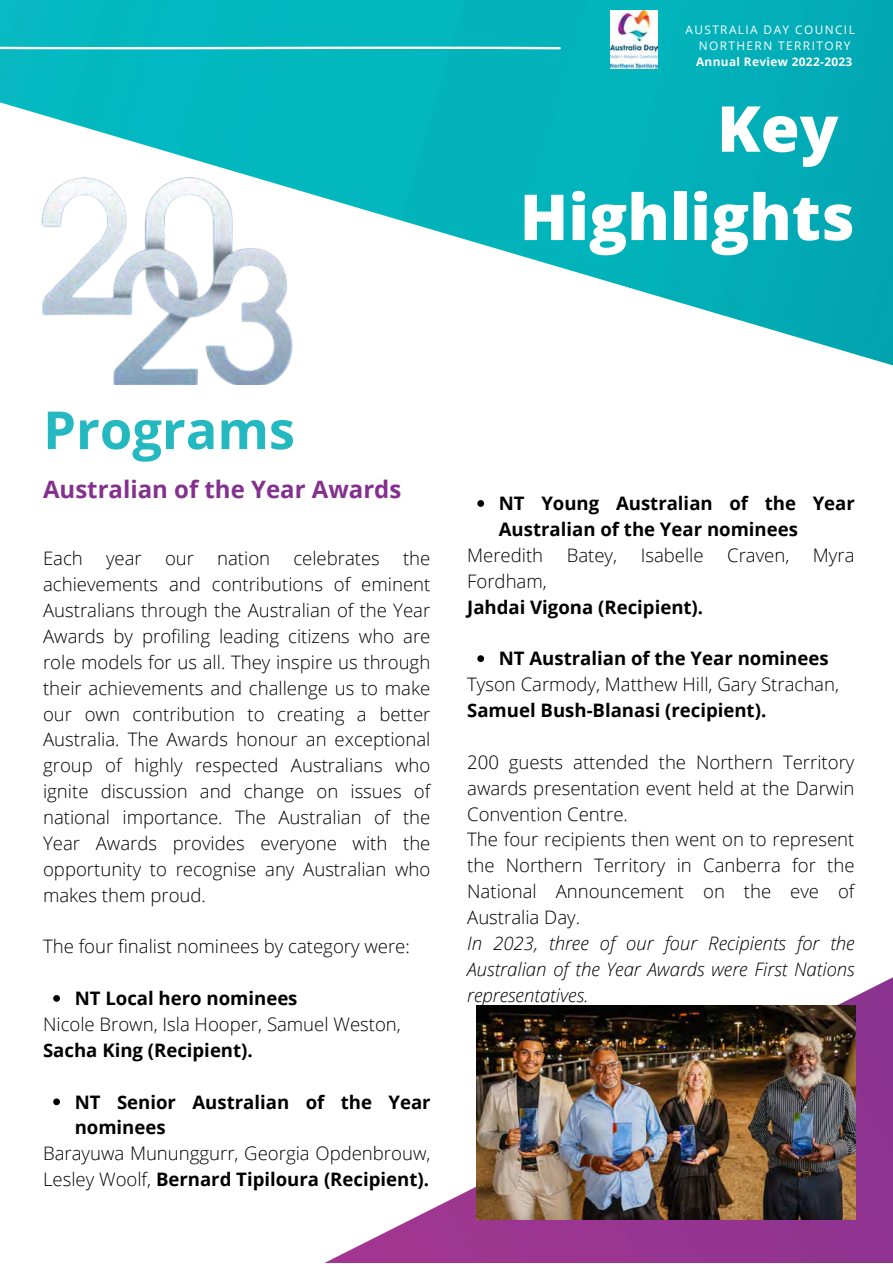
<style>
.page{position:relative;width:893px;height:1264px;background:#fff}
.page>*{position:absolute;margin:0;border:0;box-sizing:border-box;transform-origin:0 0}
.t1{font:800 63.45px "Open Sans";color:#fff}
.t2{font:700 52.5px "Open Sans";color:#24b9c1}
.t3{font:700 24px "Open Sans";color:#84308e}
.t4{font:300 18.6px/25.8px "Open Sans";color:#000;text-align:justify}
.t5{font:700 18.6px/25.8px "Open Sans";color:#000}
.t6{font:italic 300 18.6px/25.8px "Open Sans";color:#000;text-align:justify}
.t7{font:11.85px/15.8px "Open Sans";letter-spacing:.12em;color:#fff}
.t8{font:700 11.85px "Open Sans";letter-spacing:.03em;color:#fff}
.s1{font-weight:700}
</style>
<div class="page">
<img style="left:0;top:0;width:892px;height:504px">
<svg style="left:0;top:46px;width:560px;height:3px"></svg>
<img style="left:610px;top:11px;width:47px;height:57px">
<img style="left:326px;top:978px;width:566px;height:284px">
<img style="left:476px;top:1005px;width:379px;height:214px">
<svg style="left:53px;top:995px;width:7px;height:6px"></svg>
<svg style="left:53px;top:1098px;width:7px;height:7px"></svg>
<svg style="left:477px;top:500px;width:7px;height:7px"></svg>
<svg style="left:477px;top:655px;width:7px;height:7px"></svg>
<img style="left:29px;top:171px;width:275px;height:214px">
<p class="t7" style="left:698px;top:22px;width:157px;text-indent:-13px">AUSTRALIA DAY COUNCIL<br>NORTHERN TERRITORY</p>
<p class="t8" style="left:696px;top:53px;width:158px">Annual Review 2022-2023</p>
<p class="t1" style="left:717px;top:84px;width:123px">Key</p>
<p class="t1" style="left:519px;top:172px;width:336px">Highlights</p>
<p class="t2" style="left:43px;top:393px;width:253px">Programs</p>
<p class="t3" style="left:43px;top:472px;width:360px">Australian of the Year Awards</p>
<p class="t4" style="left:43px;top:545px;width:389px">Each year our nation celebrates the achievements and contributions of eminent Australians through the Australian of the Year Awards by profiling leading citizens who are role models for us all. They inspire us through their achievements and challenge us to make our own contribution to creating a better Australia. The Awards honour an exceptional group of highly respected Australians who ignite discussion and change on issues of national importance. The Australian of the Year Awards provides everyone with the opportunity to recognise any Australian who makes them proud.</p>
<p class="t4" style="left:43px;top:933px;width:368px">The four finalist nominees by category were:</p>
<p class="t5" style="left:75px;top:985px;width:224px">NT Local hero nominees</p>
<p class="t4" style="left:43px;top:1010px;width:359px">Nicole Brown, Isla Hooper, Samuel Weston,</p>
<p class="t5" style="left:43px;top:1036px;width:211px">Sacha King (Recipient).</p>
<p class="t5" style="left:75px;top:1088px;width:357px">NT Senior Australian of the Year nominees</p>
<p class="t4" style="left:43px;top:1140px;width:389px">Barayuwa Mununggurr, Georgia Opdenbrouw,<br>Lesley Woolf, <span class="s1">Bernard Tipiloura (Recipient).</span></p>
<p class="t5" style="left:499px;top:490px;width:357px">NT Young Australian of the Year<br>Australian of the Year nominees</p>
<p class="t4" style="left:467px;top:542px;width:77px">Meredith</p>
<p class="t4" style="left:566px;top:542px;width:52px">Batey,</p>
<p class="t4" style="left:640px;top:542px;width:64px">Isabelle</p>
<p class="t4" style="left:727px;top:542px;width:64px">Craven,</p>
<p class="t4" style="left:812px;top:542px;width:43px">Myra</p>
<p class="t4" style="left:467px;top:567px;width:81px">Fordham,</p>
<p class="t5" style="left:467px;top:593px;width:237px">Jahdai Vigona (Recipient).</p>
<p class="t5" style="left:499px;top:645px;width:331px">NT Australian of the Year nominees</p>
<p class="t4" style="left:467px;top:671px;width:373px">Tyson Carmody, Matthew Hill, Gary Strachan,</p>
<p class="t5" style="left:467px;top:697px;width:300px">Samuel Bush-Blanasi (recipient).</p>
<p class="t4" style="left:467px;top:748px;width:389px">200 guests attended the Northern Territory awards presentation event held at the Darwin Convention Centre.</p>
<p class="t4" style="left:467px;top:826px;width:389px">The four recipients then went on to represent the Northern Territory in Canberra for the National Announcement on the eve of Australia Day.</p>
<p class="t6" style="left:467px;top:929px;width:389px">In 2023, three of our four Recipients for the Australian of the Year Awards were First Nations representatives.</p>
</div>
